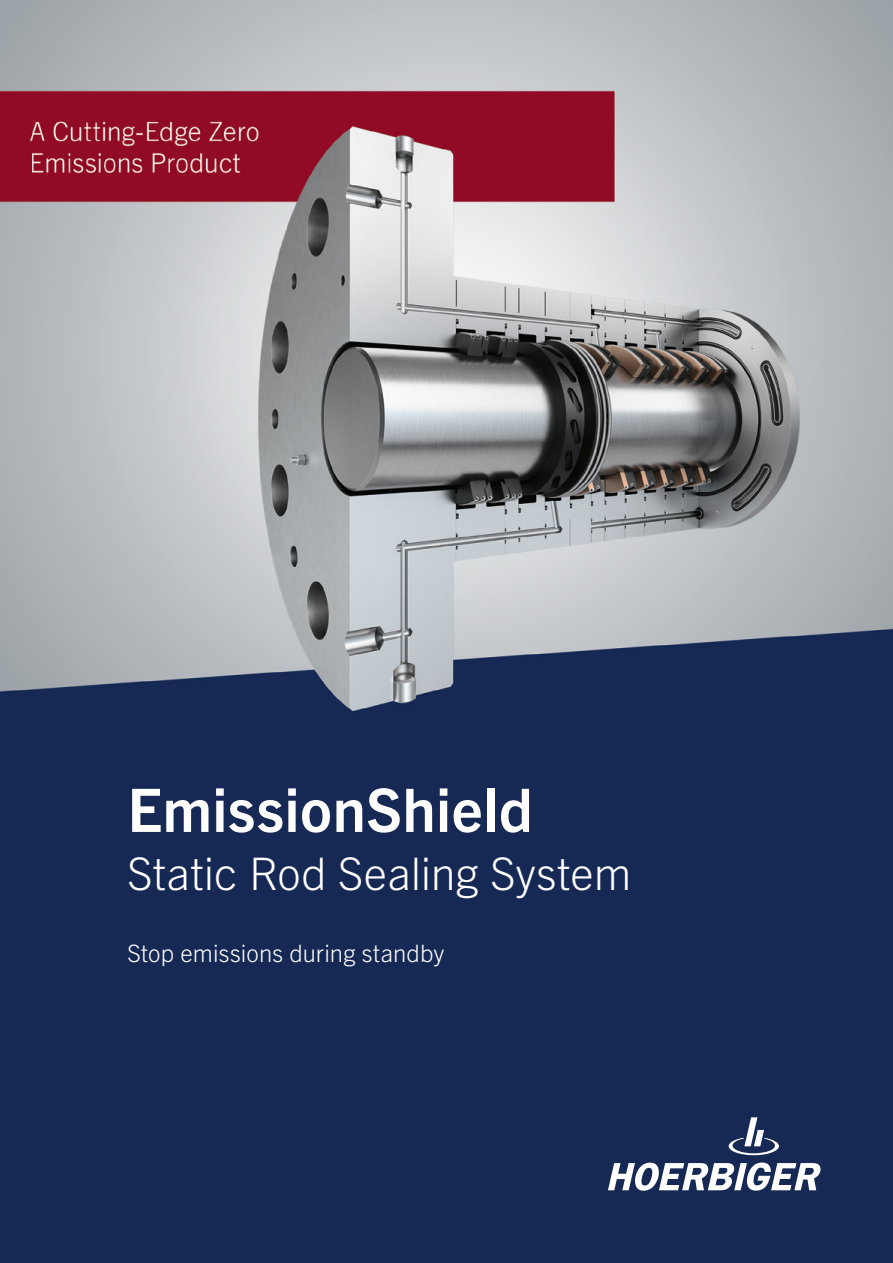
<style>
.page{position:relative;width:893px;height:1263px;background:#fff}
.page>*{position:absolute;margin:0;border:0;box-sizing:border-box;transform-origin:0 0}
.t1{font:700 60px "Trade Gothic Next LT Pro";letter-spacing:.005em;color:#fff}
.t2{font:300 45px "Trade Gothic Next LT Pro";color:#fff}
.t3{font:300 24px "Trade Gothic Next LT Pro";letter-spacing:.005em;color:#fff}
</style>
<div class="page">
<img style="left:0;top:0;width:893px;height:1263px">
<svg style="left:729px;top:1117px;width:50px;height:38px"></svg>
<svg style="left:608px;top:1162px;width:212px;height:29px"></svg>
<h1 class="t1" style="left:127px;top:768px;width:407px">EmissionShield</h1>
<h2 class="t2" style="left:127px;top:842px;width:505px">Static Rod Sealing System</h2>
<p class="t3" style="left:127px;top:936px;width:318px">Stop emissions during standby</p>
</div>
